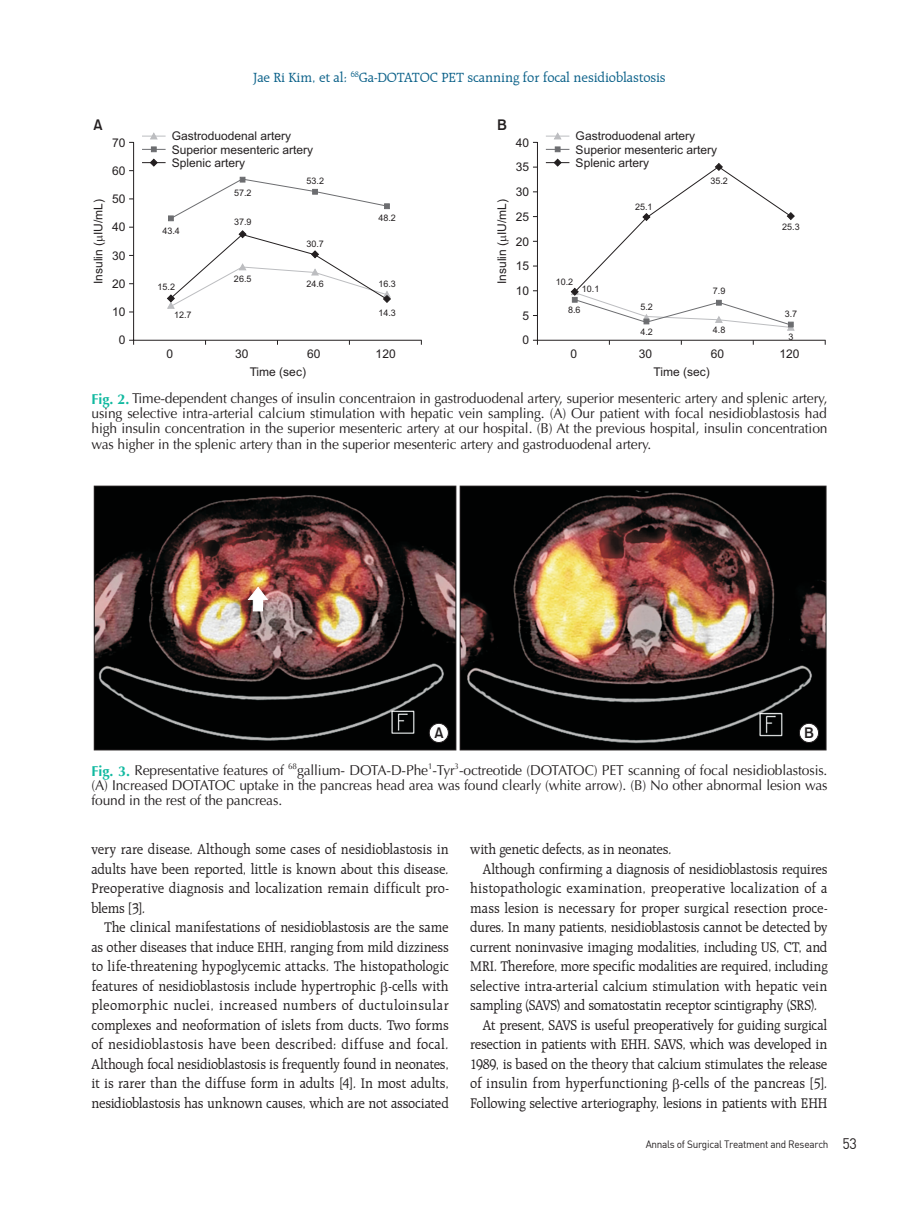
<style>
.page{position:relative;width:919px;height:1217px;background:#fff}
.page>*{position:absolute;margin:0;border:0;box-sizing:border-box;transform-origin:0 0}
.t1{font:15px/19.5px "Raleigh BT";letter-spacing:-.015em;color:#231f20;text-align:justify;scale:.94 1}
.t2{font:15px "Raleigh BT";letter-spacing:.01em;color:#231f20;scale:.94 1}
.t3{font:15px "Gothic 725 BT Bold A";color:#231f20}
.t4{font:14.25px/15px "Optima LT Std";letter-spacing:-.01em;color:#231f20;text-align:justify}
.t5{font:14.25px "Raleigh BT";letter-spacing:-.01em;color:#0b6189}
.t6{font:12px/24.8px "Arial";color:#231f20}
.t7{font:10.5px "Dinreg";letter-spacing:-.025em;color:#231f20;scale:.95 1}
.t8{font:9px "Arial";color:#231f20}
.t9{font:8.25px "Optima LT Std";color:#231f20}
.s1{font-weight:700;color:#11b9a0}
.s2{font-size:15px}
</style>
<div class="page">
<svg style="left:129px;top:141px;width:41px;height:200px"></svg>
<svg style="left:142px;top:132px;width:23px;height:8px"></svg>
<svg style="left:142px;top:146px;width:23px;height:6px"></svg>
<svg style="left:142px;top:158px;width:23px;height:9px"></svg>
<svg style="left:170px;top:141px;width:655px;height:200px"></svg>
<svg style="left:546px;top:132px;width:23px;height:8px"></svg>
<svg style="left:546px;top:146px;width:23px;height:6px"></svg>
<svg style="left:546px;top:158px;width:249px;height:173px"></svg>
<img style="left:94px;top:485px;width:732px;height:265px">
<div style="left:429px;top:723px;width:19px;height:19px;background:#fff;border-radius:50%"></div>
<div style="left:429px;top:723px;width:19px;height:19px;border:1px solid #231f20;border-radius:50%"></div>
<div style="left:799px;top:723px;width:19px;height:19px;background:#fff;border-radius:50%"></div>
<div style="left:799px;top:723px;width:19px;height:19px;border:1px solid #231f20;border-radius:50%"></div>
<svg style="left:248px;top:586px;width:20px;height:13px"></svg>
<div style="left:253px;top:598px;width:9px;height:13px;background:#fff"></div>
<svg style="left:501px;top:235px;width:7px;height:6px"></svg>
<p class="t3" style="left:94px;top:116px;width:11px">A</p>
<p class="t6" style="left:112px;top:131px;width:15px">70</p>
<p class="t6" style="left:112px;top:159px;width:15px">60</p>
<p class="t6" style="left:112px;top:188px;width:15px">50</p>
<p class="t6" style="left:112px;top:216px;width:15px">40</p>
<p class="t6" style="left:112px;top:244px;width:15px">30</p>
<p class="t6" style="left:112px;top:272px;width:15px">20</p>
<p class="t6" style="left:112px;top:301px;width:15px">10</p>
<p class="t6" style="left:87px;top:284px;width:86px;rotate:-90deg">Insulin ( IU/mL)</p>
<p class="t6" style="left:119px;top:329px;width:8px">0</p>
<p class="t5" style="left:253px;top:69px;width:414px">Jae Ri Kim, et al: <sup>68</sup>Ga-DOTATOC PET scanning for focal nesidioblastosis</p>
<p class="t6" style="left:172px;top:130px;width:143px;line-height:13.4px">Gastroduodenal artery<br>Superior mesenteric artery<br>Splenic artery</p>
<p class="t8" style="left:162px;top:228px;width:19px">43.4</p>
<p class="t8" style="left:157px;top:283px;width:19px">15.2</p>
<p class="t8" style="left:174px;top:311px;width:19px">12.7</p>
<p class="t8" style="left:234px;top:189px;width:19px">57.2</p>
<p class="t8" style="left:234px;top:219px;width:19px">37.9</p>
<p class="t8" style="left:234px;top:275px;width:19px">26.5</p>
<p class="t8" style="left:306px;top:177px;width:19px">53.2</p>
<p class="t8" style="left:306px;top:240px;width:19px">30.7</p>
<p class="t8" style="left:306px;top:280px;width:19px">24.6</p>
<p class="t8" style="left:378px;top:214px;width:19px">48.2</p>
<p class="t8" style="left:378px;top:281px;width:19px">16.3</p>
<p class="t8" style="left:378px;top:309px;width:19px">14.3</p>
<p class="t3" style="left:497px;top:116px;width:11px">B</p>
<p class="t6" style="left:575px;top:130px;width:143px;line-height:13.4px">Gastroduodenal artery<br>Superior mesenteric artery<br>Splenic artery</p>
<p class="t6" style="left:516px;top:131px;width:15px;text-align:justify">40<br>35<br>30<br>25<br>20<br>15<br>10</p>
<p class="t8" style="left:710px;top:177px;width:19px">35.2</p>
<p class="t6" style="left:490px;top:284px;width:86px;rotate:-90deg">Insulin ( IU/mL)</p>
<p class="t8" style="left:635px;top:203px;width:19px">25.1</p>
<p class="t8" style="left:782px;top:223px;width:19px">25.3</p>
<p class="t8" style="left:555px;top:278px;width:19px">10.2</p>
<p class="t8" style="left:582px;top:285px;width:19px">10.1</p>
<p class="t8" style="left:712px;top:287px;width:14px">7.9</p>
<p class="t8" style="left:712px;top:326px;width:14px">4.8</p>
<p class="t8" style="left:640px;top:304px;width:14px">5.2</p>
<p class="t8" style="left:640px;top:329px;width:14px">4.2</p>
<p class="t8" style="left:568px;top:306px;width:14px">8.6</p>
<p class="t6" style="left:522px;top:304px;width:8px">5</p>
<p class="t8" style="left:784px;top:311px;width:14px">3.7</p>
<p class="t8" style="left:788px;top:333px;width:7px">3</p>
<p class="t6" style="left:522px;top:329px;width:8px">0</p>
<p class="t6" style="left:166px;top:342px;width:8px">0</p>
<p class="t6" style="left:235px;top:342px;width:15px">30</p>
<p class="t6" style="left:307px;top:342px;width:15px">60</p>
<p class="t6" style="left:375px;top:342px;width:22px">120</p>
<p class="t6" style="left:570px;top:342px;width:8px">0</p>
<p class="t6" style="left:639px;top:342px;width:15px">30</p>
<p class="t6" style="left:710px;top:342px;width:15px">60</p>
<p class="t6" style="left:779px;top:342px;width:22px">120</p>
<p class="t6" style="left:250px;top:360px;width:58px">Time (sec)</p>
<p class="t6" style="left:653px;top:360px;width:58px">Time (sec)</p>
<p class="t4" style="left:91px;top:391px;width:737px"><span class="s1">Fig. 2.</span> Time-dependent changes of insulin concentraion in gastroduodenal artery, superior mesenteric artery and splenic artery, using selective intra-arterial calcium stimulation with hepatic vein sampling. (A) Our patient with focal nesidioblastosis had high insulin concentration in the superior mesenteric artery at our hospital. (B) At the previous hospital, insulin concentration was higher in the splenic artery than in the superior mesenteric artery and gastroduodenal artery.</p>
<p class="t3" style="left:434px;top:724px;width:11px">A</p>
<p class="t3" style="left:804px;top:724px;width:11px">B</p>
<p class="t9" style="left:428px;top:761px;width:6px">1</p>
<p class="t9" style="left:454px;top:761px;width:6px">3</p>
<p class="t4" style="left:91px;top:778px;width:737px">(A) Increased DOTATOC uptake in the pancreas head area was found clearly (white arrow). (B) No other abnormal lesion was found in the rest of the pancreas.</p>
<p class="t4" style="left:91px;top:763px;width:194px"><span class="s1">Fig. 3.</span> Representative features of</p>
<p class="t9" style="left:288px;top:761px;width:10px">68</p>
<p class="t4" style="left:297px;top:763px;width:532px">gallium- DOTA-D-Phe -Tyr -octreotide (DOTATOC) PET scanning of focal nesidioblastosis.</p>
<p class="t1" style="left:91px;top:839px;width:381px">very rare disease. Although some cases of nesidioblastosis in adults have been reported, little is known about this disease.<br>Preoperative diagnosis and localization remain difficult pro&shy;blems [3].</p>
<p class="t1" style="left:91px;top:917px;width:381px;text-indent:13px">The clinical manifestations of nesidioblastosis are the same as other diseases that induce EHH, ranging from mild dizziness to life-threatening hypoglycemic attacks. The histopathologic features of nesidioblastosis include hypertrophic -cells with pleomorphic nuclei, increased numbers of ductuloinsular complexes and neoformation of islets from ducts. Two forms of nesidioblastosis have been described: diffuse and focal.<br>Although focal nesidioblastosis is frequently found in neonates, it is rarer than the diffuse form in adults [4]. In most adults, nesidioblastosis has unknown causes, which are not associated</p>
<p class="t1" style="left:470px;top:839px;width:216px">with genetic defects, as in neonates.</p>
<p class="t1" style="left:483px;top:858px;width:368px">Although confirming a diagnosis of nesidioblastosis requires</p>
<p class="t2" style="left:470px;top:879px;width:381px">histopathologic examination, preoperative localization of a</p>
<p class="t1" style="left:470px;top:897px;width:381px">mass lesion is necessary for proper surgical resection proce-</p>
<p class="t1" style="left:470px;top:917px;width:382px">dures. In many patients, nesidioblastosis cannot be detected by</p>
<p class="t1" style="left:470px;top:936px;width:381px">current noninvasive imaging modalities, including US, CT, and</p>
<p class="t1" style="left:470px;top:956px;width:381px">MRI. Therefore, more specific modalities are required, including</p>
<p class="t1" style="left:470px;top:975px;width:381px">selective intra-arterial calcium stimulation with hepatic vein</p>
<p class="t1" style="left:470px;top:995px;width:371px">sampling (SAVS) and somatostatin receptor scintigraphy (SRS).</p>
<p class="t1" style="left:483px;top:1014px;width:368px">At present, SAVS is useful preoperatively for guiding surgical</p>
<p class="t1" style="left:470px;top:1034px;width:381px">resection in patients with EHH. SAVS, which was developed in</p>
<p class="t1" style="left:470px;top:1053px;width:382px">1989, is based on the theory that calcium stimulates the release</p>
<p class="t1" style="left:470px;top:1073px;width:381px">of insulin from hyperfunctioning -cells of the pancreas [5].</p>
<p class="t1" style="left:470px;top:1092px;width:381px">Following selective arteriography, lesions in patients with EHH</p>
<p class="t7" style="left:645px;top:1137px;width:224px">Annals of Surgical Treatment and Research <span class="s2">53</span></p>
</div>
